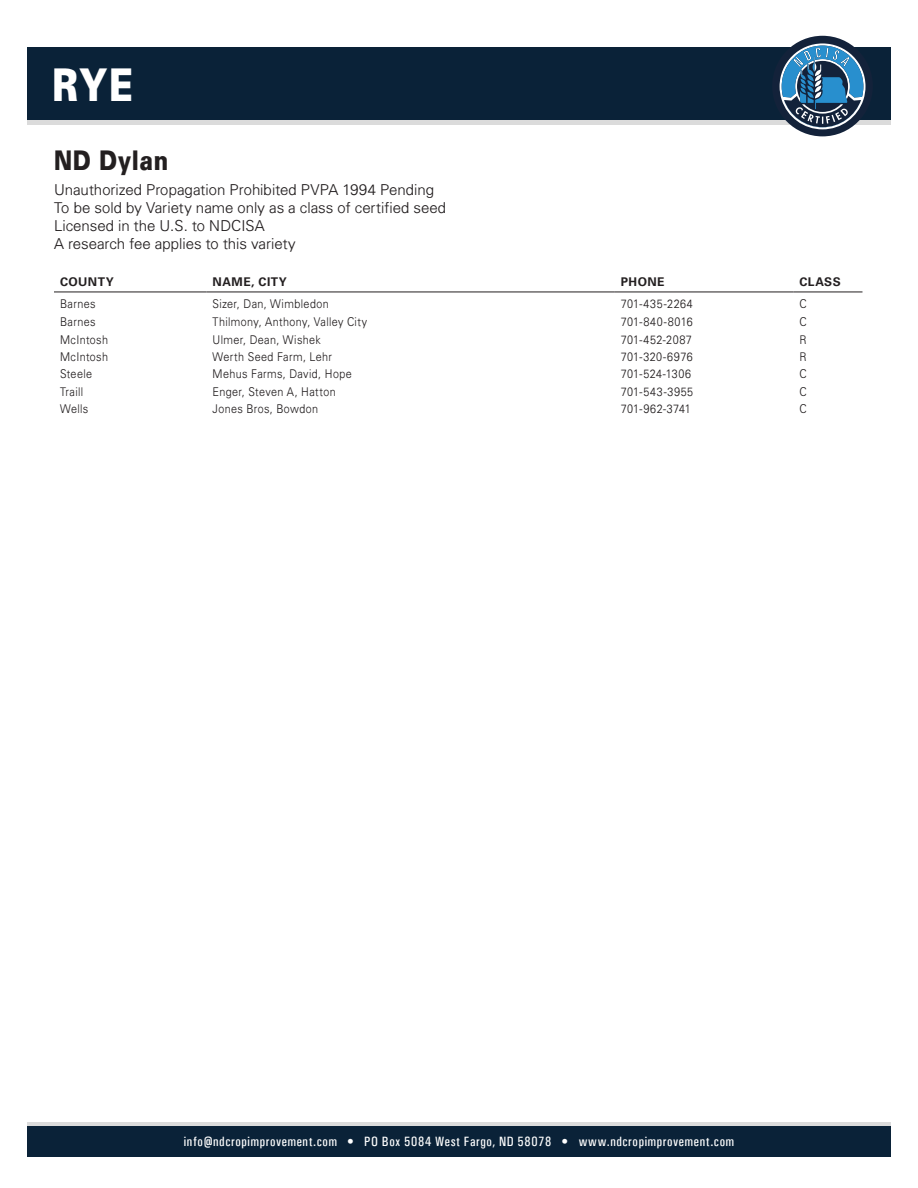
<style>
.page{position:relative;width:918px;height:1188px;background:#fff}
.page>*{position:absolute;margin:0;border:0;box-sizing:border-box;transform-origin:0 0}
.t1{font:900 45px "Univers";color:#fff;scale:.8 1}
.t2{font:900 27px "Univers";letter-spacing:.035em;color:#231f20;scale:.8 1}
.t3{font:300 15px/18px "Univers";letter-spacing:.005em;color:#231f20}
.t4{font:13.5px "Univers Condensed";letter-spacing:.045em;color:#fff}
.t5{font:300 12px "Univers";letter-spacing:.035em;color:#231f20;scale:.9 1}
.t6{font:700 12px "Univers LT Std";letter-spacing:.04em;color:#231f20}
.t7{font:300 12px "Univers";letter-spacing:.055em;color:#231f20;scale:.9 1}
</style>
<div class="page">
<hr style="left:27px;top:1122px;width:864px;height:4px;background:#dbdbdb">
<div style="left:27px;top:1126px;width:864px;height:31px;background:#0a2238"></div>
<hr style="left:54px;top:292px;width:153px;height:1px;background:#231f20">
<hr style="left:207px;top:292px;width:408px;height:1px;background:#231f20">
<hr style="left:615px;top:292px;width:178px;height:1px;background:#231f20">
<hr style="left:793px;top:292px;width:69px;height:1px;background:#231f20">
<div style="left:27px;top:120px;width:864px;height:5px;background:#dbdbdb"></div>
<div style="left:27px;top:48px;width:864px;height:72px;background:#0a2238"></div>
<div style="left:772px;top:36px;width:101px;height:100px;background:#13223a;border-radius:50px"></div>
<svg style="left:780px;top:43px;width:86px;height:86px"></svg>
<p class="t1" style="left:52px;top:55px;width:102px">RYE</p>
<p class="t2" style="left:54px;top:143px;width:144px">ND Dylan</p>
<p class="t3" style="left:54px;top:180px;width:394px">Unauthorized Propagation Prohibited PVPA 1994 Pending<br>To be sold by Variety name only as a class of certified seed</p>
<p class="t3" style="left:54px;top:216px;width:212px">Licensed in the U.S. to NDCISA</p>
<p class="t3" style="left:54px;top:234px;width:243px">A research fee applies to this variety</p>
<p class="t6" style="left:60px;top:275px;width:55px">COUNTY</p>
<p class="t6" style="left:213px;top:275px;width:76px">NAME, CITY</p>
<p class="t6" style="left:621px;top:275px;width:45px">PHONE</p>
<p class="t6" style="left:799px;top:275px;width:43px">CLASS</p>
<p class="t5" style="left:60px;top:297px;width:41px">Barnes</p>
<p class="t5" style="left:213px;top:297px;width:130px">Sizer, Dan, Wimbledon</p>
<p class="t7" style="left:621px;top:297px;width:82px">701-435-2264</p>
<p class="t5" style="left:799px;top:297px;width:9px">C</p>
<p class="t5" style="left:60px;top:315px;width:41px">Barnes</p>
<p class="t5" style="left:213px;top:315px;width:173px">Thilmony, Anthony, Valley City</p>
<p class="t5" style="left:621px;top:315px;width:81px">701-840-8016</p>
<p class="t5" style="left:799px;top:315px;width:9px">C</p>
<p class="t5" style="left:60px;top:332px;width:55px">McIntosh</p>
<p class="t5" style="left:213px;top:332px;width:122px">Ulmer, Dean, Wishek</p>
<p class="t5" style="left:621px;top:332px;width:80px">701-452-2087</p>
<p class="t5" style="left:799px;top:332px;width:9px">R</p>
<p class="t5" style="left:60px;top:350px;width:55px">McIntosh</p>
<p class="t5" style="left:213px;top:350px;width:134px">Werth Seed Farm, Lehr</p>
<p class="t5" style="left:621px;top:350px;width:81px">701-320-6976</p>
<p class="t5" style="left:799px;top:350px;width:9px">R</p>
<p class="t5" style="left:60px;top:367px;width:37px">Steele</p>
<p class="t5" style="left:213px;top:367px;width:156px">Mehus Farms, David, Hope</p>
<p class="t5" style="left:621px;top:367px;width:80px">701-524-1306</p>
<p class="t5" style="left:799px;top:367px;width:9px">C</p>
<p class="t5" style="left:60px;top:384px;width:27px">Traill</p>
<p class="t5" style="left:213px;top:384px;width:138px">Enger, Steven A, Hatton</p>
<p class="t7" style="left:621px;top:384px;width:82px">701-543-3955</p>
<p class="t5" style="left:799px;top:384px;width:9px">C</p>
<p class="t5" style="left:60px;top:401px;width:33px">Wells</p>
<p class="t5" style="left:213px;top:401px;width:119px">Jones Bros, Bowdon</p>
<p class="t5" style="left:621px;top:401px;width:79px">701-962-3741</p>
<p class="t5" style="left:799px;top:401px;width:9px">C</p>
<p class="t4" style="left:184px;top:1134px;width:552px">info@ndcropimprovement.com • PO Box 5084 West Fargo, ND 58078 • www.ndcropimprovement.com</p>
</div>
